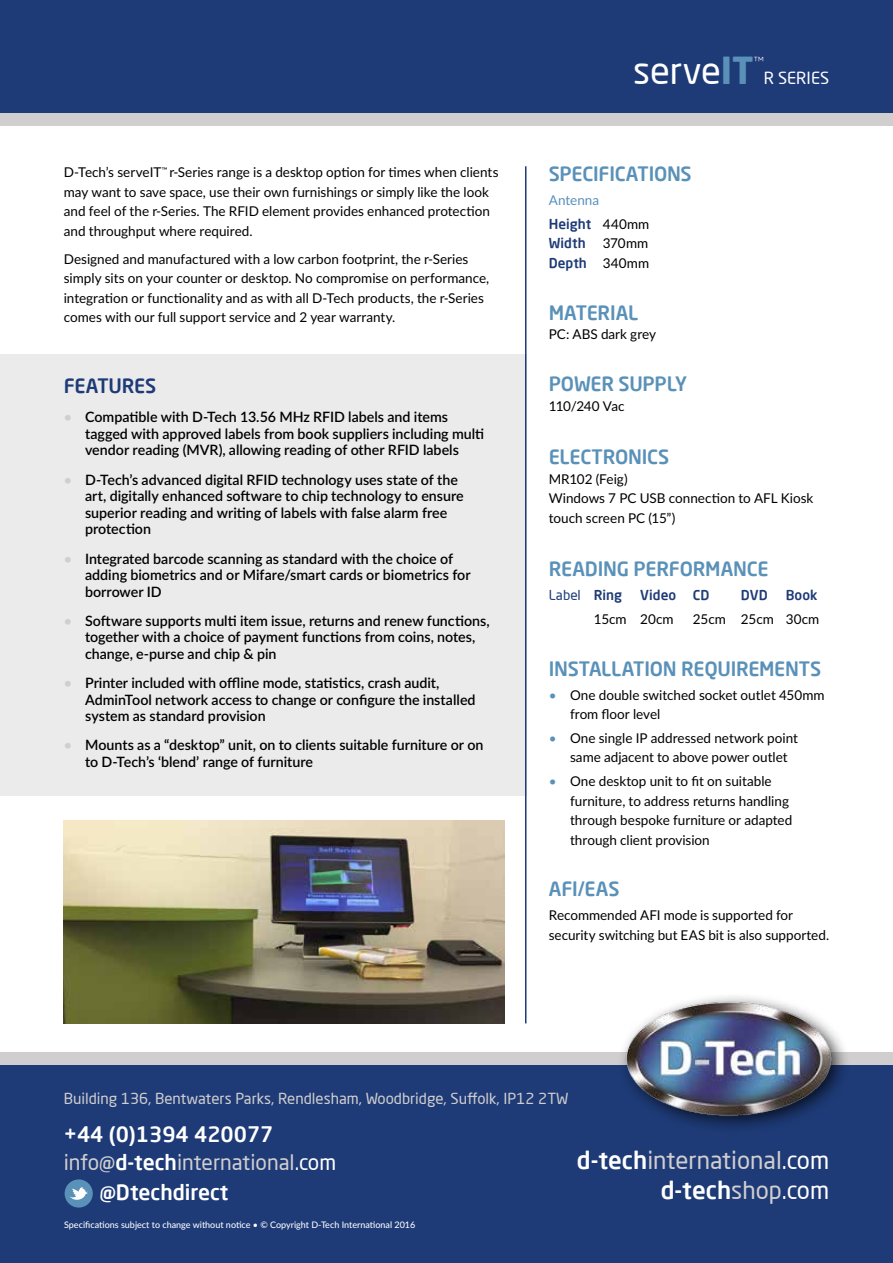
<style>
.page{position:relative;width:893px;height:1263px;background:#fff}
.page>*{position:absolute;margin:0;border:0;box-sizing:border-box;transform-origin:0 0}
.t1{font:36.45px "Neo Sans Pro";color:#fff}
.t2{font:24px/30px "Neo Sans Pro";color:#d0cecf;text-align:right}
.t3{font:500 21px "Neo Sans Pro";color:#fff}
.t4{font:21px "Neo Sans Pro";color:#d0cecf}
.t5{font:500 19.5px "Neo Sans Pro";letter-spacing:-.015em;color:#5a91b9}
.t6{font:500 19.5px "Neo Sans Pro";letter-spacing:-.015em;color:#1e3b77}
.t7{font:16.5px "Neo Sans Pro";color:#fff}
.t8{font:15px "Neo Sans Pro";color:#d0cecf}
.t9{font:300 14.55px "Gotham";color:#fff}
.t10{font:600 14.25px/16.5px "Lato";color:#000}
.t11{font:13.5px/19.5px "Lato";color:#000}
.t12{font:500 13.5px/19.5px "Neo Sans Pro";letter-spacing:.005em;color:#1e3b77}
.t13{font:13.5px "Lato";letter-spacing:-.035em;color:#000}
.t14{font:13.5px "Neo Sans Pro";letter-spacing:.005em;color:#1e3b77}
.t15{font:13.5px "Lato";color:#5a91b9}
.t16{font:500 9px "Lato";color:#fff}
.s1{color:#d0cecf}
.s2{font-weight:700;color:#5a91b9}
.s3{font-family:"Lato";font-weight:400;color:#000}
.s4{font-weight:500}
.s5{color:#5a91b9}
.s6{font-weight:500;color:#fff}
.s7{color:#fff}
</style>
<div class="page">
<div style="left:0;top:354px;width:526px;height:441px;background:#ecebec"></div>
<div style="left:0;top:1058px;width:893px;height:205px;background:#1e3b77"></div>
<div style="left:0;top:0;width:893px;height:119px;background:#1e3b77"></div>
<div style="left:0;top:113px;width:893px;height:12px;background:#d0cecf"></div>
<div style="left:0;top:1052px;width:893px;height:13px;background:#d0cecf"></div>
<div style="left:617px;top:992px;width:233px;height:142px;background:#000;opacity:.75"></div>
<img style="left:617px;top:995px;width:225px;height:126px">
<hr style="left:525px;top:166px;width:1px;height:857px;background:#1e3b77">
<div style="left:65px;top:1179px;width:28px;height:28px;background:#5a91b9;border-radius:50%"></div>
<svg style="left:70px;top:1187px;width:18px;height:13px"></svg>
<img style="left:64px;top:821px;width:440px;height:202px">
<p class="t11" style="left:64px;top:162px;width:436px">D-Tech’s serveIT<sup>™</sup> r-Series range is a desktop option for times when clients may want to save space, use their own furnishings or simply like the look and feel of the r-Series. The RFID element provides enhanced protection and throughput where required.</p>
<p class="t11" style="left:64px;top:248px;width:427px">Designed and manufactured with a low carbon footprint, the r-Series simply sits on your counter or desktop. No compromise on performance, integration or functionality and as with all D-Tech products, the r-Series comes with our full support service and 2 year warranty.</p>
<h3 class="t6" style="left:64px;top:374px;width:94px">FEATURES</h3>
<p class="t10" style="left:85px;top:408px;width:401px;text-indent:-21px"><span class="s1">•</span> Compatible with D-Tech 13.56 MHz RFID labels and items tagged with approved labels from book suppliers including multi vendor reading (MVR), allowing reading of other RFID labels</p>
<p class="t10" style="left:85px;top:471px;width:380px;text-indent:-21px"><span class="s1">•</span> D-Tech’s advanced digital RFID technology uses state of the art, digitally enhanced software to chip technology to ensure superior reading and writing of labels with false alarm free protection</p>
<p class="t10" style="left:85px;top:549px;width:387px;text-indent:-21px"><span class="s1">•</span> Integrated barcode scanning as standard with the choice of adding biometrics and or Mifare/smart cards or biometrics for borrower ID</p>
<p class="t10" style="left:85px;top:612px;width:406px;text-indent:-21px"><span class="s1">•</span> Software supports multi item issue, returns and renew functions, together with a choice of payment functions from coins, notes, change, e-purse and chip &amp; pin</p>
<p class="t10" style="left:85px;top:674px;width:392px;text-indent:-21px"><span class="s1">•</span> Printer included with offline mode, statistics, crash audit,<br>AdminTool network access to change or configure the installed system as standard provision</p>
<p class="t10" style="left:85px;top:736px;width:400px;text-indent:-21px"><span class="s1">•</span> Mounts as a “desktop” unit, on to clients suitable furniture or on to D-Tech’s ‘blend’ range of furniture</p>
<h1 class="t1" style="left:633px;top:48px;width:122px">serve<span class="s2">IT</span></h1>
<p class="t9" style="left:754px;top:52px;width:12px">™</p>
<p class="t7" style="left:764px;top:68px;width:67px">R SERIES</p>
<h3 class="t5" style="left:549px;top:162px;width:144px">SPECIFICATIONS</h3>
<p class="t15" style="left:549px;top:190px;width:52px">Antenna</p>
<p class="t12" style="left:549px;top:214px;width:102px">Height <span class="s3">440mm<br></span>Width</p>
<p class="t11" style="left:603px;top:233px;width:47px">370mm</p>
<p class="t12" style="left:549px;top:253px;width:102px">Depth <span class="s3">340mm</span></p>
<h3 class="t5" style="left:549px;top:300px;width:91px">MATERIAL</h3>
<p class="t11" style="left:549px;top:324px;width:109px">PC: ABS dark grey</p>
<h3 class="t5" style="left:549px;top:372px;width:140px">POWER SUPPLY</h3>
<p class="t13" style="left:549px;top:396px;width:77px">110/240 Vac</p>
<h3 class="t5" style="left:549px;top:445px;width:122px">ELECTRONICS</h3>
<p class="t11" style="left:549px;top:468px;width:266px">MR102 (Feig)<br>Windows 7 PC USB connection to AFL Kiosk touch screen PC (15”)</p>
<h3 class="t5" style="left:549px;top:557px;width:221px">READING PERFORMANCE</h3>
<p class="t14" style="left:549px;top:587px;width:75px">Label <span class="s4">Ring</span></p>
<p class="t12" style="left:640px;top:585px;width:71px">Video CD</p>
<p class="t12" style="left:741px;top:585px;width:28px">DVD</p>
<p class="t12" style="left:786px;top:585px;width:33px">Book</p>
<p class="t11" style="left:594px;top:609px;width:81px">15cm 20cm</p>
<p class="t11" style="left:693px;top:609px;width:128px">25cm 25cm 30cm</p>
<h3 class="t5" style="left:549px;top:656px;width:274px">INSTALLATION REQUIREMENTS</h3>
<p class="t11" style="left:570px;top:684px;width:256px;text-indent:-21px"><span class="s5">•</span> One double switched socket outlet 450mm from floor level</p>
<p class="t11" style="left:570px;top:728px;width:229px;text-indent:-21px"><span class="s5">•</span> One single IP addressed network point same adjacent to above power outlet</p>
<p class="t11" style="left:570px;top:771px;width:224px;text-indent:-21px"><span class="s5">•</span> One desktop unit to fit on suitable furniture, to address returns handling through bespoke furniture or adapted through client provision</p>
<h3 class="t5" style="left:549px;top:877px;width:72px">AFI/EAS</h3>
<p class="t11" style="left:549px;top:905px;width:282px">Recommended AFI mode is supported for security switching but EAS bit is also supported.</p>
<p class="t8" style="left:64px;top:1089px;width:506px">Building 136, Bentwaters Parks, Rendlesham, Woodbridge, Suffolk, IP12 2TW</p>
<h3 class="t3" style="left:64px;top:1121px;width:211px">+44 (0)1394 420077</h3>
<h3 class="t4" style="left:64px;top:1150px;width:274px">info@<span class="s6">d-tech</span>international<span class="s7">.com</span></h3>
<h3 class="t3" style="left:100px;top:1179px;width:130px">@Dtechdirect</h3>
<p class="t16" style="left:64px;top:1218px;width:353px">Specifications subject to change without notice • © Copyright D-Tech International 2016</p>
<h2 class="t2" style="left:577px;top:1145px;width:254px"><span class="s6">d-tech</span>international<span class="s7">.com </span><span class="s6">d-tech</span>shop<span class="s7">.com</span></h2>
</div>
